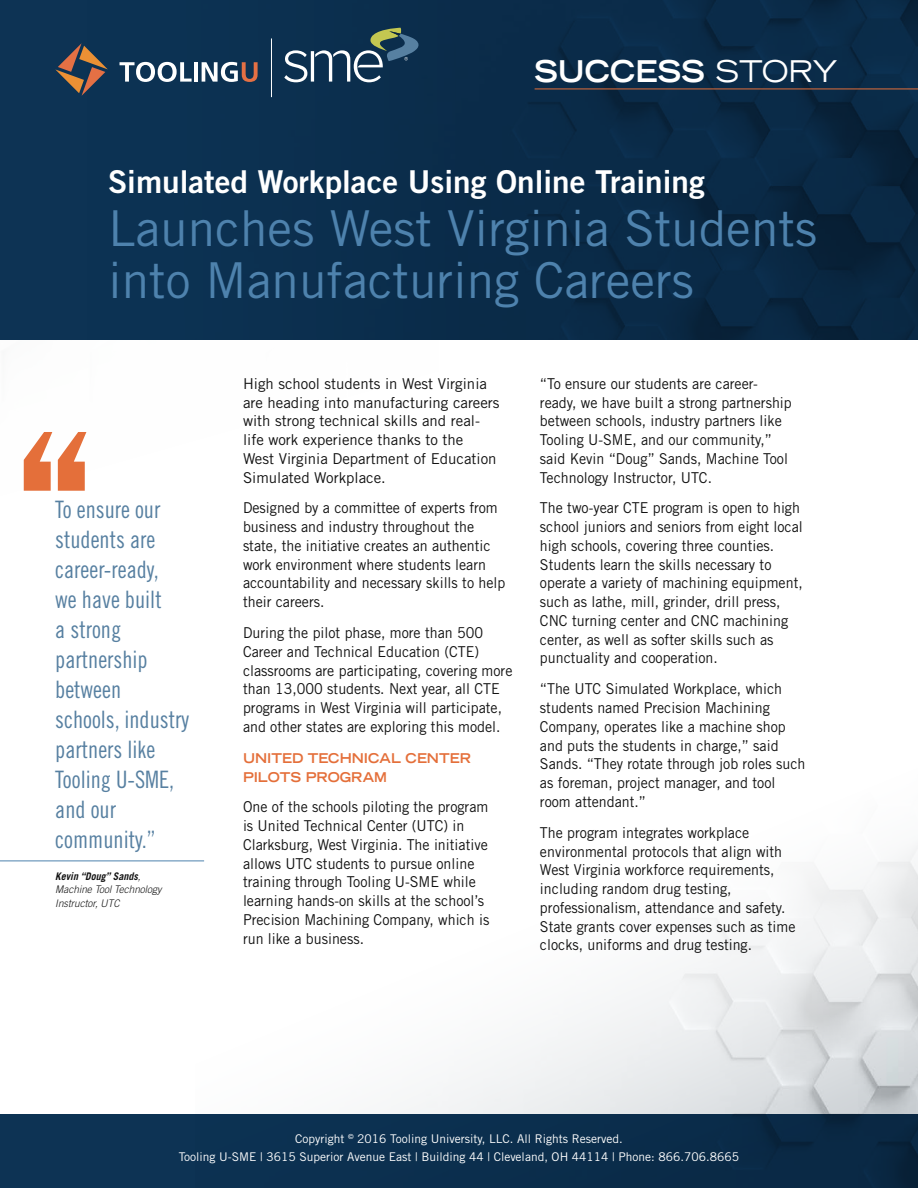
<style>
.page{position:relative;width:918px;height:1188px;background:#fff}
.page>*{position:absolute;margin:0;border:0;box-sizing:border-box;transform-origin:0 0}
.t1{font:49.5px/52.5px "Trade Gothic LT Std";color:#4e82ad}
.t2{font:31.5px "Trade Gothic LT Std Bd 2";color:#fff}
.t3{font:700 expanded 30px "Trade Gothic LT Std";color:#fff;scale:.95 1}
.t4{font:24px/30px "Trade Gothic LT Std Cn 18";color:#5780a1;scale:.95 1}
.t5{font:15px/18.8px "Trade Gothic LT Std";color:#121212;scale:.95 1}
.t6{font:15px/18.8px "Trade Gothic LT Std";color:#121212}
.t7{font:700 expanded 13.5px/18.8px "Trade Gothic LT Std";color:#e46f3a;scale:.95 1}
.t8{font:12px/18px "Trade Gothic LT Std";color:#fff;text-align:center}
.t9{font:italic 300 10.5px/13.5px "Trade Gothic LT Std";color:#121212;scale:.95 1}
.s1{font-weight:400}
.s2{font-weight:700}
</style>
<div class="page">
<div style="left:0;top:0;width:918px;height:339px;background:#0d3354"></div>
<img style="left:119px;top:0;width:799px;height:339px">
<svg style="left:24px;top:432px;width:62px;height:59px"></svg>
<hr style="left:271px;top:38px;width:1px;height:59px;background:#fff">
<svg style="left:55px;top:43px;width:53px;height:53px"></svg>
<svg style="left:120px;top:62px;width:72px;height:20px"></svg>
<hr style="left:194px;top:62px;width:4px;height:20px;background:#fff">
<svg style="left:202px;top:62px;width:56px;height:20px"></svg>
<svg style="left:284px;top:28px;width:135px;height:54px"></svg>
<hr style="left:0;top:861px;width:204px;height:1px;background:#4e82ad">
<hr style="left:535px;top:89px;width:383px;height:1px;background:#e46f3a">
<div style="left:0;top:1115px;width:918px;height:73px;background:#0d3354"></div>
<img style="left:195px;top:845px;width:723px;height:343px">
<h3 class="t3" style="left:534px;top:52px;width:321px">SUCCESS <span class="s1">STORY</span></h3>
<h2 class="t2" style="left:108px;top:162px;width:598px">Simulated Workplace Using Online Training</h2>
<h1 class="t1" style="left:108px;top:201px;width:711px">Launches West Virginia Students into Manufacturing Careers</h1>
<h3 class="t4" style="left:55px;top:494px;width:142px">To ensure our students are career-ready,<br>we have built<br>a strong partnership between schools, industry partners like<br>Tooling U-SME, and our community.”</h3>
<p class="t9" style="left:55px;top:869px;width:113px"><span class="s2">Kevin “Doug” Sands</span>,<br>Machine Tool Technology<br>Instructor, UTC</p>
<p class="t6" style="left:243px;top:374px;width:258px">High school students in West Virginia are heading into manufacturing careers with strong technical skills and real&shy;life work experience thanks to the<br>West Virginia Department of Education Simulated Workplace.</p>
<p class="t5" style="left:243px;top:499px;width:278px">Designed by a committee of experts from business and industry throughout the state, the initiative creates an authentic work environment where students learn accountability and necessary skills to help their careers.</p>
<p class="t5" style="left:243px;top:623px;width:285px">During the pilot phase, more than 500<br>Career and Technical Education (CTE) classrooms are participating, covering more than 13,000 students. Next year, all CTE programs in West Virginia will participate, and other states are exploring this model.</p>
<p class="t7" style="left:243px;top:748px;width:242px">UNITED TECHNICAL CENTER<br>PILOTS PROGRAM</p>
<p class="t5" style="left:243px;top:798px;width:261px">One of the schools piloting the program is United Technical Center (UTC) in Clarksburg, West Virginia. The initiative allows UTC students to pursue online training through Tooling U-SME while learning hands-on skills at the school’s Precision Machining Company, which is run like a business.</p>
<p class="t5" style="left:540px;top:374px;width:267px">“To ensure our students are career&shy;ready, we have built a strong partnership between schools, industry partners like Tooling U-SME, and our community,” said Kevin “Doug” Sands, Machine Tool Technology Instructor, UTC.</p>
<p class="t5" style="left:540px;top:499px;width:278px">The two-year CTE program is open to high school juniors and seniors from eight local high schools, covering three counties.<br>Students learn the skills necessary to operate a variety of machining equipment, such as lathe, mill, grinder, drill press, CNC turning center and CNC machining center, as well as softer skills such as punctuality and cooperation.</p>
<p class="t5" style="left:540px;top:679px;width:281px">“The UTC Simulated Workplace, which students named Precision Machining Company, operates like a machine shop and puts the students in charge,” said Sands. “They rotate through job roles such as foreman, project manager, and tool room attendant.”</p>
<p class="t5" style="left:540px;top:823px;width:271px">The program integrates workplace environmental protocols that align with West Virginia workforce requirements, including random drug testing, professionalism, attendance and safety.<br>State grants cover expenses such as time clocks, uniforms and drug testing.</p>
<p class="t8" style="left:179px;top:1129px;width:562px">Copyright <sup>©</sup> 2016 Tooling University, LLC. All Rights Reserved.<br>Tooling U-SME | 3615 Superior Avenue East | Building 44 | Cleveland, OH 44114 | Phone: 866.706.8665</p>
</div>
